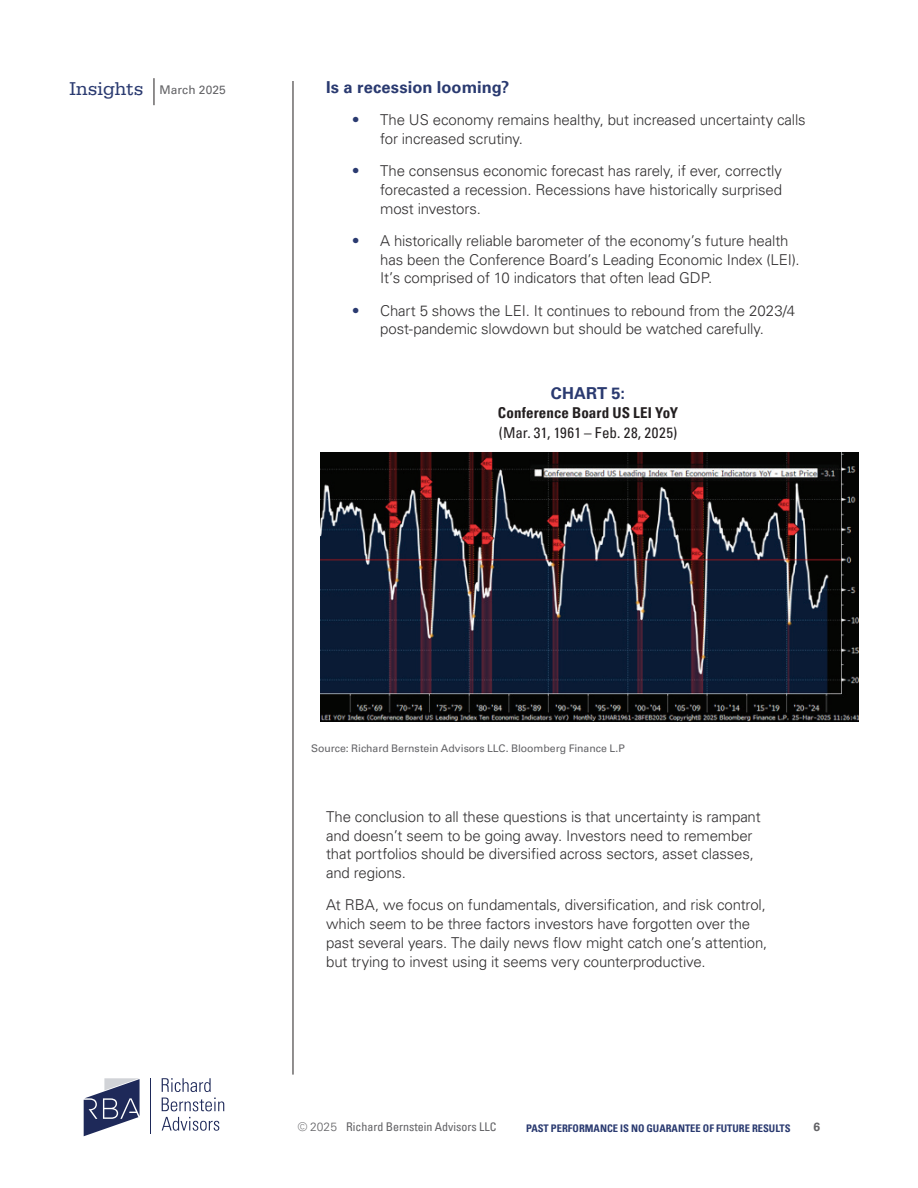
<style>
.page{position:relative;width:918px;height:1188px;background:#fff}
.page>*{position:absolute;margin:0;border:0;box-sizing:border-box;transform-origin:0 0}
.Subhead_Universe_65_11_pt{font:700 16.5px "Univers LT Pro 65";letter-spacing:.005em;color:#2a3a70}
.Body_Universe_45_10_12_5{font:300 15px/18.8px "Univers LT Pro 45";letter-spacing:-.01em;color:#312f30}
.t1{font:condensed 15px "Univers LT Pro";letter-spacing:.02em;color:#231f20}
.t2{font:700 condensed 15px "Univers LT Pro";letter-spacing:.005em;color:#231f20}
.t3{font:condensed 12px "Univers LT Pro";color:#636366}
.t4{font:12px "Univers LT Pro 55 Roman";letter-spacing:.005em;color:#636366}
.t5{font:700 12px "Univers LT Pro 65";color:#636366}
.t6{font:10.5px "Univers LT Pro 55 Roman";color:#636366}
.t7{font:700 condensed 10.5px "Univers LT Pro";color:#2a3a70}
.s1{font-family:"Serifa Std";font-size:19.5px;color:#2a3a70}
.s2{font-family:"Univers LT Pro 65";font-weight:700;color:#2a3a70}
.s3{font-family:"Univers LT Pro 45";font-weight:300;font-stretch:normal}
</style>
<div class="page">
<hr style="left:293px;top:81px;width:1px;height:994px;background:#231f20">
<svg style="left:154px;top:78px;width:1px;height:27px"></svg>
<svg style="left:84px;top:1078px;width:56px;height:58px"></svg>
<hr style="left:151px;top:1078px;width:1px;height:55px;background:#1e2959">
<svg style="left:162px;top:1117px;width:57px;height:14px"></svg>
<svg style="left:162px;top:1078px;width:49px;height:14px"></svg>
<svg style="left:162px;top:1098px;width:62px;height:13px"></svg>
<img style="left:321px;top:452px;width:537px;height:269px">
<p class="t4" style="left:70px;top:82px;width:158px"><span class="s1">Insights</span> March 2025</p>
<p class="Subhead_Universe_65_11_pt" style="left:326px;top:76px;width:185px">Is a recession looming?</p>
<p class="Body_Universe_45_10_12_5" style="left:380px;top:110px;width:427px;text-indent:-27px"><span class="s2">•</span> The US economy remains healthy, but increased uncertainty calls for increased scrutiny.</p>
<p class="Body_Universe_45_10_12_5" style="left:380px;top:161px;width:404px;text-align:justify;text-indent:-27px"><span class="s2">•</span> The consensus economic forecast has rarely, if ever, correctly forecasted a recession. Recessions have historically surprised most investors.</p>
<p class="Body_Universe_45_10_12_5" style="left:380px;top:231px;width:421px;text-indent:-27px"><span class="s2">•</span> A historically reliable barometer of the economy’s future health has been the Conference Board’s Leading Economic Index (LEI).<br>It’s comprised of 10 indicators that often lead GDP.</p>
<p class="Body_Universe_45_10_12_5" style="left:353px;top:301px;width:444px;text-align:center"><span class="s2">•</span> Chart 5 shows the LEI. It continues to rebound from the 2023/4 post-pandemic slowdown but should be watched carefully.</p>
<p class="Subhead_Universe_65_11_pt" style="left:551px;top:381px;width:76px">CHART 5:</p>
<p class="t2" style="left:498px;top:404px;width:182px">Conference Board US LEI YoY</p>
<p class="t1" style="left:499px;top:423px;width:180px">(Mar. 31, 1961 – Feb. 28, 2025)</p>
<p class="t6" style="left:311px;top:741px;width:315px">Source: Richard Bernstein Advisors LLC. Bloomberg Finance L.P</p>
<p class="Body_Universe_45_10_12_5" style="left:326px;top:807px;width:436px">The conclusion to all these questions is that uncertainty is rampant and doesn’t seem to be going away. Investors need to remember that portfolios should be diversified across sectors, asset classes, and regions.</p>
<p class="Body_Universe_45_10_12_5" style="left:326px;top:895px;width:443px">At RBA, we focus on fundamentals, diversification, and risk control, which seem to be three factors investors have forgotten over the past several years. The daily news flow might catch one’s attention, but trying to invest using it seems very counterproductive.</p>
<p class="t3" style="left:298px;top:1119px;width:200px"><span class="s3">© 2025</span> Richard Bernstein Advisors LLC</p>
<p class="t7" style="left:526px;top:1122px;width:266px">PAST PERFORMANCE IS NO GUARANTEE OF FUTURE RESULTS</p>
<p class="t5" style="left:814px;top:1118px;width:8px">6</p>
</div>
